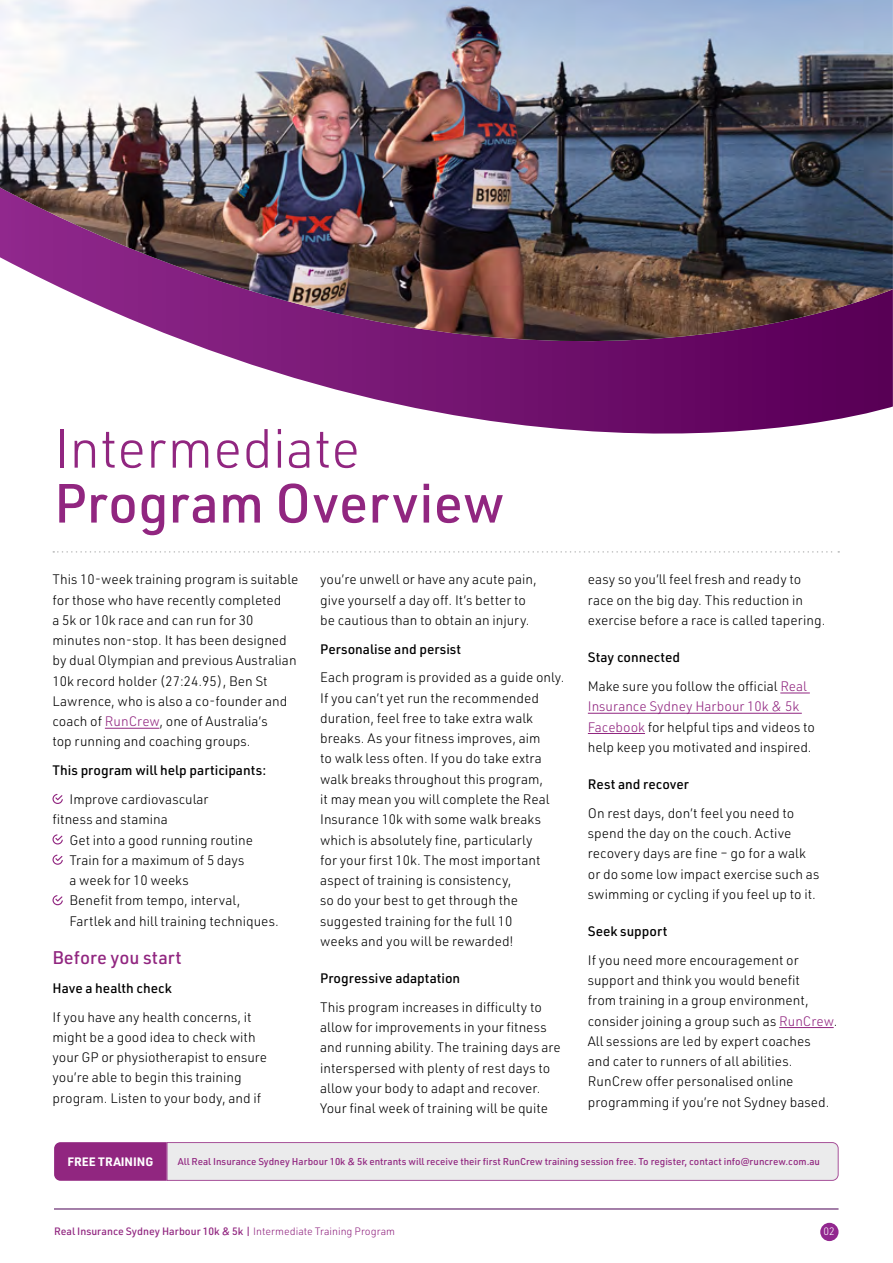
<style>
.page{position:relative;width:893px;height:1263px;background:#fff}
.page>*{position:absolute;margin:0;border:0;box-sizing:border-box;transform-origin:0 0}
.t1{font:500 54px "URWDIN";color:#912680}
.t2{font:300 54px "URWDIN";color:#912680}
.t3{font:500 18px "URWDIN";color:#912680}
.t4{font:300 13.5px/20.2px "URWDIN";color:#000}
.t5{font:500 13.5px "URWDIN";color:#000}
.t6{font:700 12px "URWDIN";color:#fff}
.t7{font:500 10.5px "URWDIN";color:#912680}
.t8{font:300 10.5px "URWDIN";color:#fff}
.t9{font:500 9.75px "URWDIN";color:#912680}
.s1{color:#912680}
.s2{font-weight:500}
.s3{font-weight:300}
</style>
<div class="page">
<div style="left:820px;top:1223px;width:18px;height:18px;background:#92278f;border-radius:50%"></div>
<hr style="left:54px;top:1209px;width:784px;height:1px;background:#4a0053">
<hr style="left:105px;top:728px;width:54px;height:1px;background:#912680">
<svg style="left:52px;top:794px;width:11px;height:10px"></svg>
<svg style="left:52px;top:834px;width:11px;height:10px"></svg>
<svg style="left:52px;top:855px;width:11px;height:10px"></svg>
<svg style="left:52px;top:895px;width:11px;height:10px"></svg>
<hr style="left:780px;top:693px;width:30px;height:1px;background:#912680">
<hr style="left:588px;top:713px;width:214px;height:1px;background:#912680">
<hr style="left:588px;top:733px;width:57px;height:1px;background:#912680">
<hr style="left:779px;top:1027px;width:55px;height:1px;background:#912680">
<svg style="left:53px;top:551px;width:786px;height:2px"></svg>
<svg style="left:54px;top:1142px;width:785px;height:39px"></svg>
<svg style="left:191px;top:343px;width:702px;height:91px"></svg>
<img style="left:0;top:0;width:893px;height:343px">
<h1 class="t2" style="left:54px;top:413px;width:308px">Intermediate</h1>
<h1 class="t1" style="left:54px;top:467px;width:452px">Program Overview</h1>
<p class="t4" style="left:52px;top:569px;width:247px">This 10-week training program is suitable for those who have recently completed<br>a 5k or 10k race and can run for 30 minutes non-stop. It has been designed by dual Olympian and previous Australian 10k record holder (27:24.95), Ben St Lawrence, who is also a co-founder and coach of <span class="s1">RunCrew</span>, one of Australia’s<br>top running and coaching groups.</p>
<p class="t5" style="left:52px;top:761px;width:215px">This program will help participants:</p>
<p class="t4" style="left:53px;top:789px;width:158px;text-indent:17px">Improve cardiovascular fitness and stamina</p>
<p class="t4" style="left:70px;top:829px;width:211px">Get into a good running routine<br>Train for a maximum of 5 days<br>a week for 10 weeks<br>Benefit from tempo, interval,<br>Fartlek and hill training techniques.</p>
<h2 class="t3" style="left:52px;top:946px;width:131px">Before you start</h2>
<p class="t5" style="left:52px;top:979px;width:121px">Have a health check</p>
<p class="t4" style="left:52px;top:1006px;width:216px">If you have any health concerns, it might be a good idea to check with your GP or physiotherapist to ensure you’re able to begin this training program. Listen to your body, and if</p>
<p class="t4" style="left:320px;top:569px;width:218px">you’re unwell or have any acute pain, give yourself a day off. It’s better to be cautious than to obtain an injury.</p>
<p class="t5" style="left:320px;top:640px;width:143px">Personalise and persist</p>
<p class="t4" style="left:320px;top:667px;width:246px">Each program is provided as a guide only.<br>If you can’t yet run the recommended duration, feel free to take extra walk breaks. As your fitness improves, aim<br>to walk less often. If you do take extra walk breaks throughout this program,<br>it may mean you will complete the Real Insurance 10k with some walk breaks which is absolutely fine, particularly<br>for your first 10k. The most important aspect of training is consistency,<br>so do your best to get through the suggested training for the full 10<br>weeks and you will be rewarded!</p>
<p class="t5" style="left:320px;top:969px;width:142px">Progressive adaptation</p>
<p class="t4" style="left:320px;top:996px;width:242px">This program increases in difficulty to allow for improvements in your fitness and running ability. The training days are interspersed with plenty of rest days to allow your body to adapt and recover.<br>Your final week of training will be quite</p>
<p class="t4" style="left:588px;top:569px;width:239px">easy so you’ll feel fresh and ready to race on the big day. This reduction in exercise before a race is called tapering.</p>
<p class="t4" style="left:588px;top:643px;width:221px;line-height:28.8px"><span class="s2">Stay connected<br></span>Make sure you follow the official <span class="s1">Real</span></p>
<p class="t4" style="left:588px;top:696px;width:228px"><span class="s1">Insurance Sydney Harbour 10k &amp; 5k<br>Facebook</span> for helpful tips and videos to help keep you motivated and inspired.</p>
<p class="t5" style="left:588px;top:775px;width:103px">Rest and recover</p>
<p class="t4" style="left:588px;top:802px;width:233px">On rest days, don’t feel you need to spend the day on the couch. Active recovery days are fine – go for a walk or do some low impact exercise such as swimming or cycling if you feel up to it.</p>
<p class="t5" style="left:588px;top:922px;width:81px">Seek support</p>
<p class="t4" style="left:588px;top:949px;width:251px">If you need more encouragement or support and think you would benefit<br>from training in a group environment, consider joining a group such as <span class="s1">RunCrew</span>.<br>All sessions are led by expert coaches<br>and cater to runners of all abilities.<br>RunCrew offer personalised online programming if you’re not Sydney based.</p>
<p class="t6" style="left:67px;top:1153px;width:87px">FREE TRAINING</p>
<p class="t9" style="left:178px;top:1155px;width:644px">All Real Insurance Sydney Harbour 10k &amp; 5k entrants will receive their first RunCrew training session free. To register, contact info@runcrew.com.au</p>
<p class="t7" style="left:54px;top:1224px;width:343px">Real Insurance Sydney Harbour 10k &amp; 5k | <span class="s3">Intermediate Training Program</span></p>
<p class="t8" style="left:823px;top:1225px;width:13px">02</p>
</div>
